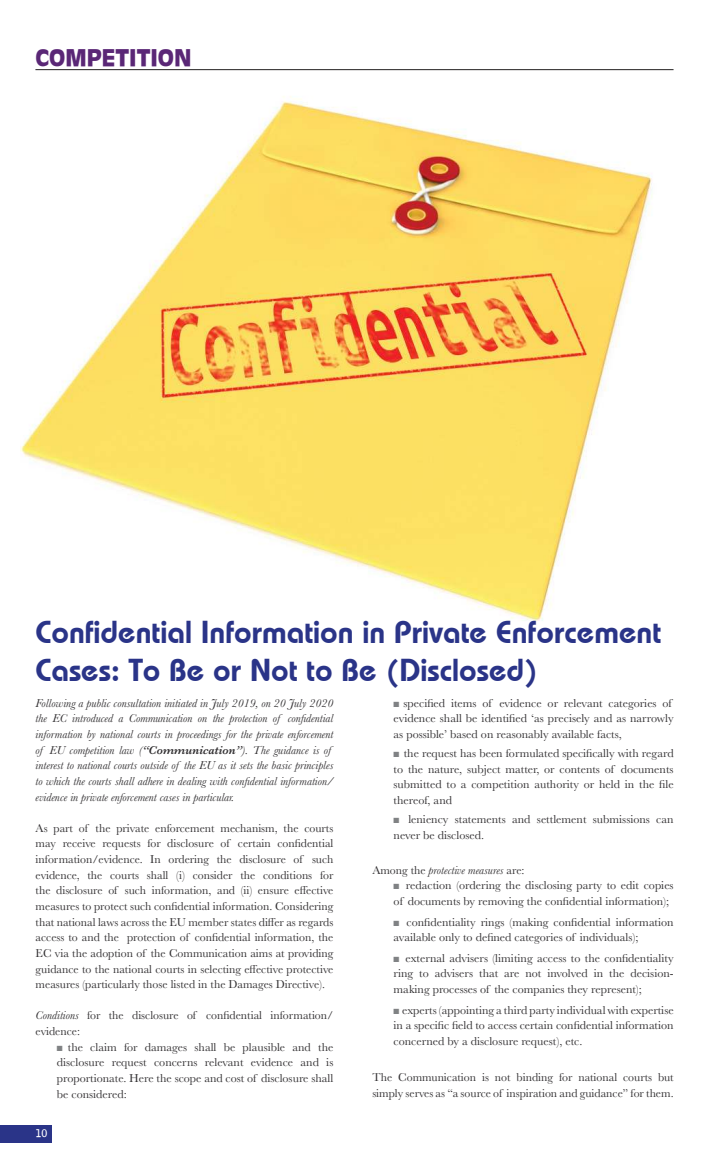
<style>
.page{position:relative;width:709px;height:1170px;background:#fff}
.page>*{position:absolute;margin:0;border:0;box-sizing:border-box;transform-origin:0 0}
.t1{font:31.62px/37.9px "Bauhaus Demi";color:#2a3488}
.t2{font:900 22.5px "Antique Olive";color:#5a2776}
.t3{font:11.88px/15.6px "Baskerville";color:#323032}
.t4{font:italic 11.88px/15.6px "Baskerville";color:#323032}
.t5{font:700 10.62px "Bell Gothic";color:#fff}
.s1{font-weight:600}
.s2{font-style:italic}
.s3{color:#808284}
.s4{font-style:normal}
</style>
<div class="page">
<div style="left:0;top:1124px;width:52px;height:18px;background:#2a3488"></div>
<img style="left:20px;top:96px;width:633px;height:525px">
<hr style="left:35px;top:69px;width:638px;height:1px;background:#221f1f">
<h2 class="t2" style="left:35px;top:45px;width:158px">COMPETITION</h2>
<h1 class="t1" style="left:36px;top:615px;width:627px">Confidential Information in Private Enforcement<br>Cases: To Be or Not to Be (Disclosed)</h1>
<p class="t4" style="left:36px;top:695px;width:299px">Following a public consultation initiated in July 2019, on 20 July 2020 the EC introduced a Communication on the protection of confidential information by national courts in proceedings for the private enforcement of EU competition law (<span class="s1">“Communication”</span>). The guidance is of interest to national courts outside of the EU as it sets the basic principles to which the courts shall adhere in dealing with confidential information/ evidence in private enforcement cases in particular.</p>
<p class="t3" style="left:36px;top:821px;width:299px;text-align:justify">As part of the private enforcement mechanism, the courts may receive requests for disclosure of certain confidential information/evidence. In ordering the disclosure of such evidence, the courts shall (i) consider the conditions for the disclosure of such information, and (ii) ensure effective measures to protect such confidential information. Considering that national laws across the EU member states differ as regards access to and the protection of confidential information, the EC via the adoption of the Communication aims at providing guidance to the national courts in selecting effective protective measures (particularly those listed in the Damages Directive).</p>
<p class="t3" style="left:36px;top:1007px;width:299px"><span class="s2">Conditions</span> for the disclosure of confidential information/ evidence:</p>
<p class="t3" style="left:57px;top:1040px;width:278px;text-align:justify"><span class="s3">■</span> the claim for damages shall be plausible and the disclosure request concerns relevant evidence and is proportionate. Here the scope and cost of disclosure shall be considered:</p>
<p class="t3" style="left:393px;top:695px;width:281px"><span class="s3">■</span> specified items of evidence or relevant categories of evidence shall be identified ‘as precisely and as narrowly as possible’ based on reasonably available facts,</p>
<p class="t3" style="left:393px;top:745px;width:281px;text-align:justify"><span class="s3">■</span> the request has been formulated specifically with regard to the nature, subject matter, or contents of documents submitted to a competition authority or held in the file thereof, and</p>
<p class="t3" style="left:393px;top:812px;width:281px"><span class="s3">■</span> leniency statements and settlement submissions can never be disclosed.</p>
<p class="t4" style="left:372px;top:863px;width:154px"><span class="s4">Among the</span> protective measures <span class="s4">are:</span></p>
<p class="t3" style="left:393px;top:878px;width:281px"><span class="s3">■</span> redaction (ordering the disclosing party to edit copies of documents by removing the confidential information);</p>
<p class="t3" style="left:393px;top:914px;width:281px"><span class="s3">■</span> confidentiality rings (making confidential information available only to defined categories of individuals);</p>
<p class="t3" style="left:393px;top:950px;width:281px;text-align:justify"><span class="s3">■</span> external advisers (limiting access to the confidentiality ring to advisers that are not involved in the decision&shy;making processes of the companies they represent);</p>
<p class="t3" style="left:393px;top:1003px;width:281px;text-align:justify"><span class="s3">■</span> experts (appointing a third party individual with expertise in a specific field to access certain confidential information concerned by a disclosure request), etc.</p>
<p class="t3" style="left:372px;top:1070px;width:303px">The Communication is not binding for national courts but simply serves as “a source of inspiration and guidance” for them.</p>
<p class="t5" style="left:35px;top:1127px;width:13px">10</p>
</div>
